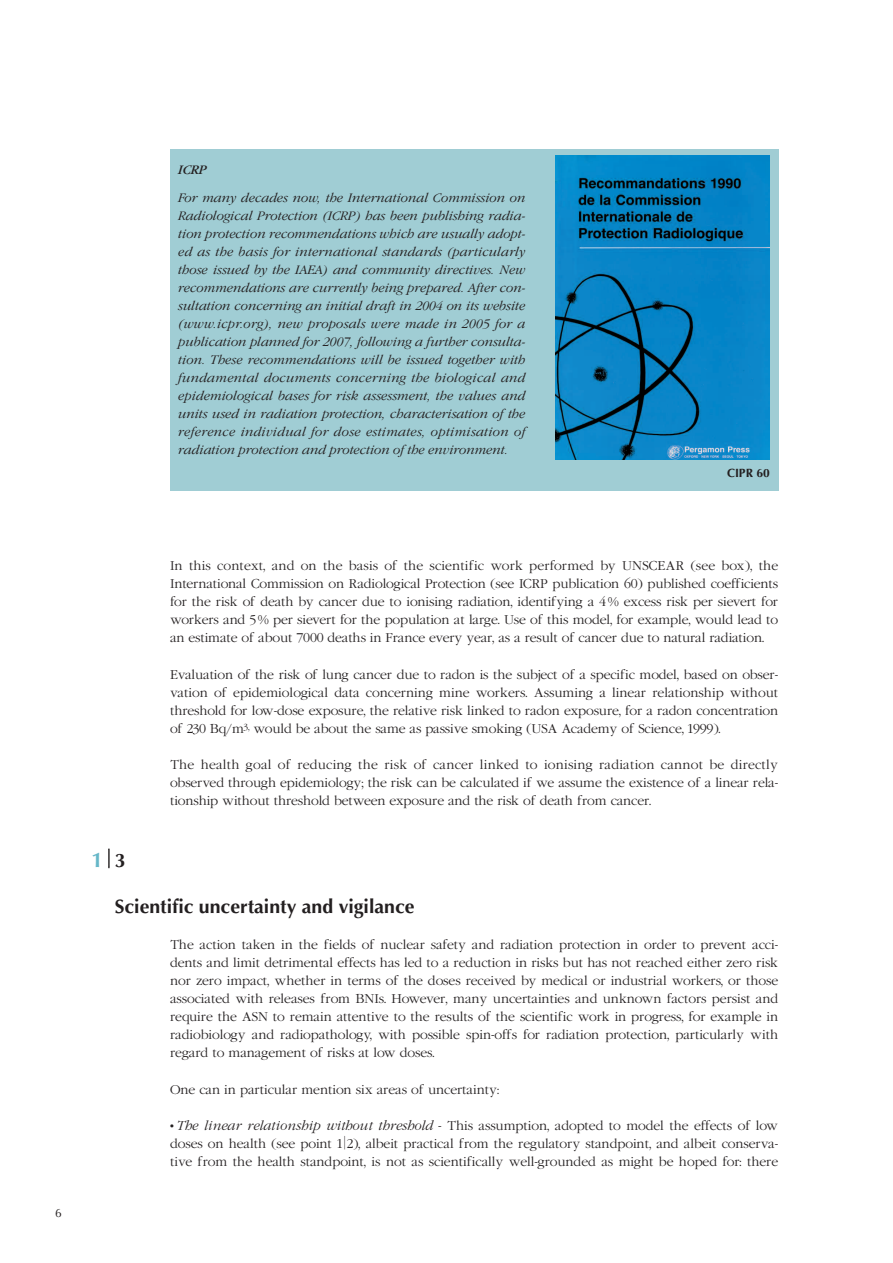
<style>
.page{position:relative;width:893px;height:1263px;background:#fff}
.page>*{position:absolute;margin:0;border:0;box-sizing:border-box;transform-origin:0 0}
.t1{font:700 21px "Optima";color:#66b7c8}
.t2{font:700 19.5px "Optima";color:#231f20}
.t3{font:italic 300 13.5px/18px "Garamond IT Cby BT";color:#231f20;text-align:justify}
.t4{font:italic 13.5px "Garamond IT Cby BT";color:#231f20}
.t5{font:300 12px/18px "Garamond";letter-spacing:-.005em;color:#231f20;text-align:justify}
.t6{font:700 12px "Optima";color:#231f20}
.t7{font:12px "Optima";color:#231f20}
.s1{font-size:19.5px;color:#231f20}
.s2{font-style:italic}
</style>
<div class="page">
<div style="left:170px;top:149px;width:608px;height:341px;background:#a0cdd4"></div>
<img style="left:556px;top:156px;width:214px;height:304px">
<p class="t4" style="left:179px;top:162px;width:30px">ICRP</p>
<p class="t3" style="left:179px;top:188px;width:349px">For many decades now, the International Commission on Radiological Protection (ICRP) has been publishing radia&shy;tion protection recommendations which are usually adopt&shy;ed as the basis for international standards (particularly those issued by the IAEA) and community directives. New recommendations are currently being prepared. After con&shy;sultation concerning an initial draft in 2004 on its website (www.icpr.org), new proposals were made in 2005 for a publication planned for 2007, following a further consulta&shy;tion. These recommendations will be issued together with fundamental documents concerning the biological and epidemiological bases for risk assessment, the values and units used in radiation protection, characterisation of the reference individual for dose estimates, optimisation of radiation protection and protection of the environment.</p>
<p class="t6" style="left:727px;top:466px;width:44px">CIPR 60</p>
<p class="t7" style="left:55px;top:1206px;width:8px">6</p>
<p class="t5" style="left:170px;top:557px;width:610px">In this context, and on the basis of the scientific work performed by UNSCEAR (see box), the International Commission on Radiological Protection (see ICRP publication 60) published coefficients for the risk of death by cancer due to ionising radiation, identifying a 4 % excess risk per sievert for workers and 5 % per sievert for the population at large. Use of this model, for example, would lead to an estimate of about 7000 deaths in France every year, as a result of cancer due to natural radiation.</p>
<p class="t5" style="left:170px;top:665px;width:610px">Evaluation of the risk of lung cancer due to radon is the subject of a specific model, based on obser&shy;vation of epidemiological data concerning mine workers. Assuming a linear relationship without threshold for low-dose exposure, the relative risk linked to radon exposure, for a radon concentration of 230 Bq/m<sup>3,</sup> would be about the same as passive smoking (USA Academy of Science, 1999).</p>
<p class="t5" style="left:170px;top:756px;width:610px">The health goal of reducing the risk of cancer linked to ionising radiation cannot be directly observed through epidemiology; the risk can be calculated if we assume the existence of a linear rela&shy;tionship without threshold between exposure and the risk of death from cancer.</p>
<h1 class="t1" style="left:91px;top:848px;width:36px">1 <span class="s1">3</span></h1>
<h2 class="t2" style="left:115px;top:894px;width:301px">Scientific uncertainty and vigilance</h2>
<p class="t5" style="left:170px;top:936px;width:610px">The action taken in the fields of nuclear safety and radiation protection in order to prevent acci&shy;dents and limit detrimental effects has led to a reduction in risks but has not reached either zero risk nor zero impact, whether in terms of the doses received by medical or industrial workers, or those associated with releases from BNIs. However, many uncertainties and unknown factors persist and require the ASN to remain attentive to the results of the scientific work in progress, for example in radiobiology and radiopathology, with possible spin-offs for radiation protection, particularly with regard to management of risks at low doses.</p>
<p class="t5" style="left:170px;top:1080px;width:330px">One can in particular mention six areas of uncertainty:</p>
<p class="t5" style="left:170px;top:1117px;width:610px">• <span class="s2">The linear relationship without threshold</span> - This assumption, adopted to model the effects of low doses on health (see point 1 2), albeit practical from the regulatory standpoint, and albeit conserva&shy;tive from the health standpoint, is not as scientifically well-grounded as might be hoped for: there</p>
</div>
